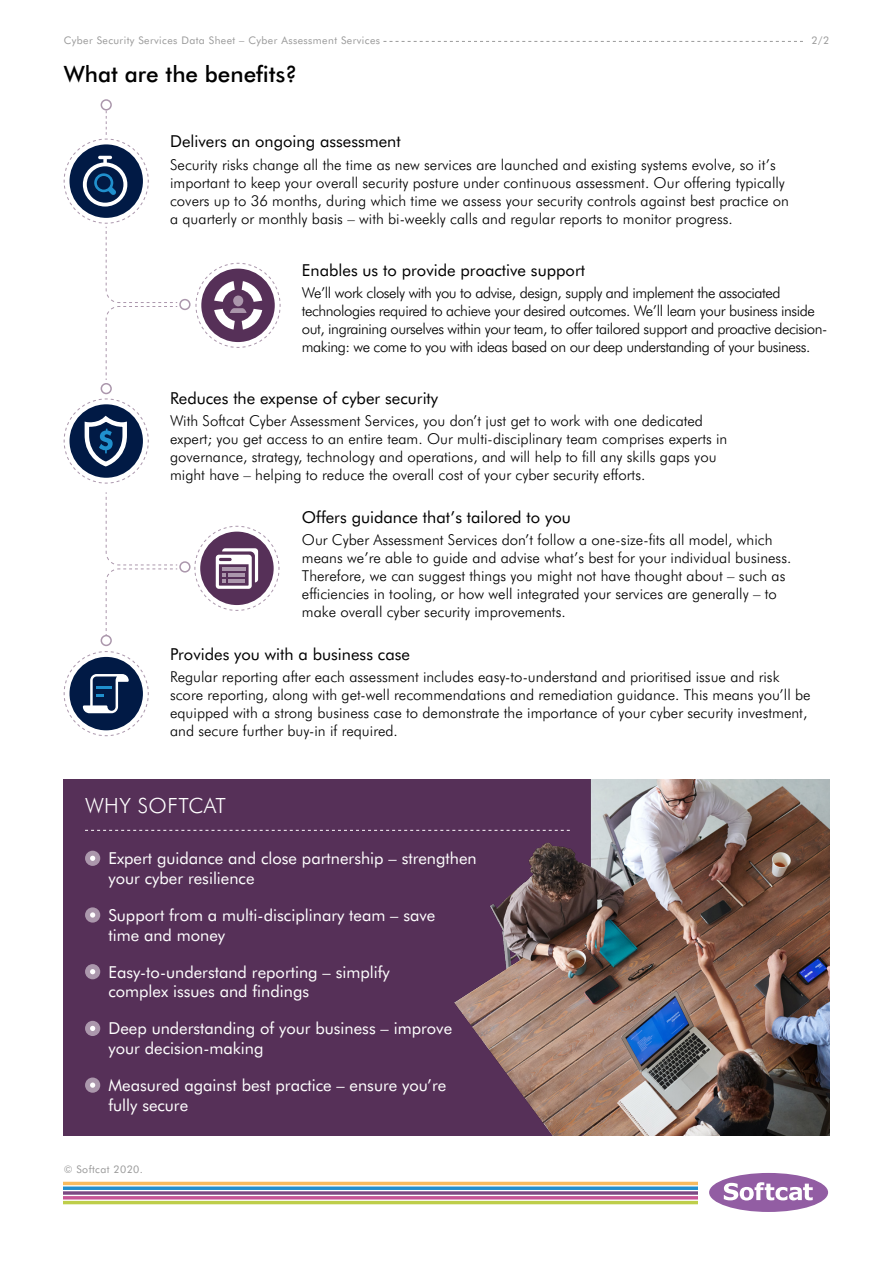
<style>
.page{position:relative;width:893px;height:1263px;background:#fff}
.page>*{position:absolute;margin:0;border:0;box-sizing:border-box;transform-origin:0 0}
.t1{font:500 22.5px "Futura BT";color:#000}
.block_heading{font:300 21px "Futura BT";letter-spacing:.02em;color:#fff}
.boxed_copy{font:16.5px/19.8px "Futura BT";color:#fff}
.t2{font:16.5px "Futura BT";color:#000}
.body{font:300 15px/18px "Futura BT";color:#000}
.body-2{font:300 15px/18px "Futura BT";letter-spacing:-.03em;color:#000}
.t3{font:10.5px "Futura BT";letter-spacing:.04em;color:#999}
</style>
<div class="page">
<div style="left:64px;top:779px;width:527px;height:356px;background:#563058"></div>
<hr style="left:64px;top:1182px;width:633px;height:3px;background:#f9bb5f">
<svg style="left:64px;top:1186px;width:633px;height:4px;background:#419ed4"></svg>
<svg style="left:64px;top:1191px;width:633px;height:4px;background:#8d6194"></svg>
<hr style="left:64px;top:1196px;width:633px;height:3px;background:#c85597">
<hr style="left:64px;top:1201px;width:633px;height:3px;background:#bece4a">
<div style="left:709px;top:1173px;width:119px;height:39px;background:#925da3;border-radius:50%"></div>
<svg style="left:724px;top:1182px;width:89px;height:18px"></svg>
<svg style="left:85px;top:830px;width:327px;height:1px"></svg>
<div style="left:85px;top:851px;width:15px;height:15px;background:#ab97ac;border-radius:50%"></div>
<svg style="left:90px;top:856px;width:5px;height:5px"></svg>
<div style="left:85px;top:907px;width:15px;height:15px;background:#ab97ac;border-radius:50%"></div>
<svg style="left:90px;top:912px;width:5px;height:6px"></svg>
<div style="left:85px;top:964px;width:15px;height:15px;background:#ab97ac;border-radius:50%"></div>
<svg style="left:90px;top:969px;width:5px;height:5px"></svg>
<div style="left:85px;top:1021px;width:15px;height:15px;background:#ab97ac;border-radius:50%"></div>
<svg style="left:90px;top:1026px;width:5px;height:5px"></svg>
<div style="left:85px;top:1077px;width:15px;height:16px;background:#ab97ac;border-radius:50%"></div>
<svg style="left:90px;top:1082px;width:5px;height:6px"></svg>
<svg style="left:383px;top:41px;width:420px;height:1px"></svg>
<img style="left:412px;top:779px;width:417px;height:356px">
<div style="left:101px;top:99px;width:11px;height:11px;border:2px solid #ab97ac;border-radius:50%"></div>
<div style="left:179px;top:299px;width:12px;height:11px;border:2px solid #ab97ac;border-radius:50%"></div>
<div style="left:101px;top:383px;width:11px;height:11px;border:2px solid #ab97ac;border-radius:50%"></div>
<div style="left:179px;top:561px;width:12px;height:11px;border:2px solid #ab97ac;border-radius:50%"></div>
<svg style="left:105px;top:492px;width:73px;height:144px"></svg>
<div style="left:101px;top:635px;width:11px;height:11px;border:2px solid #ab97ac;border-radius:50%"></div>
<svg style="left:63px;top:398px;width:86px;height:86px"></svg>
<svg style="left:195px;top:262px;width:86px;height:86px"></svg>
<div style="left:233px;top:296px;width:10px;height:10px;background:#ab97ac;border-radius:50%"></div>
<svg style="left:63px;top:651px;width:86px;height:85px"></svg>
<svg style="left:194px;top:525px;width:86px;height:86px"></svg>
<hr style="left:222px;top:567px;width:23px;height:4px;background:#ab97ac">
<svg style="left:63px;top:111px;width:115px;height:269px"></svg>
<p class="t3" style="left:64px;top:34px;width:318px">Cyber Security Services Data Sheet – Cyber Assessment Services</p>
<p class="t3" style="left:812px;top:34px;width:19px">2/2</p>
<h1 class="t1" style="left:64px;top:60px;width:235px">What are the benefits?</h1>
<h2 class="t2" style="left:170px;top:131px;width:232px">Delivers an ongoing assessment</h2>
<p class="body" style="left:170px;top:155px;width:620px">Security risks change all the time as new services are launched and existing systems evolve, so it’s important to keep your overall security posture under continuous assessment. Our offering typically covers up to 36 months, during which time we assess your security controls against best practice on a quarterly or monthly basis – with bi-weekly calls and regular reports to monitor progress.</p>
<h2 class="t2" style="left:302px;top:260px;width:285px">Enables us to provide proactive support</h2>
<p class="body-2" style="left:302px;top:283px;width:527px">We’ll work closely with you to advise, design, supply and implement the associated technologies required to achieve your desired outcomes. We’ll learn your business inside out, ingraining ourselves within your team, to offer tailored support and proactive decision&shy;making: we come to you with ideas based on our deep understanding of your business.</p>
<h2 class="t2" style="left:170px;top:388px;width:270px">Reduces the expense of cyber security</h2>
<p class="body" style="left:170px;top:412px;width:559px">With Softcat Cyber Assessment Services, you don’t just get to work with one dedicated expert; you get access to an entire team. Our multi-disciplinary team comprises experts in governance, strategy, technology and operations, and will help to fill any skills gaps you might have – helping to reduce the overall cost of your cyber security efforts.</p>
<h2 class="t2" style="left:302px;top:507px;width:270px">Offers guidance that’s tailored to you</h2>
<p class="body" style="left:302px;top:531px;width:491px">Our Cyber Assessment Services don’t follow a one-size-fits all model, which means we’re able to guide and advise what’s best for your individual business.<br>Therefore, we can suggest things you might not have thought about – such as efficiencies in tooling, or how well integrated your services are generally – to make overall cyber security improvements.</p>
<h2 class="t2" style="left:170px;top:644px;width:241px">Provides you with a business case</h2>
<p class="body" style="left:170px;top:668px;width:642px">Regular reporting after each assessment includes easy-to-understand and prioritised issue and risk score reporting, along with get-well recommendations and remediation guidance. This means you’ll be equipped with a strong business case to demonstrate the importance of your cyber security investment, and secure further buy-in if required.</p>
<p class="block_heading" style="left:85px;top:792px;width:143px">WHY SOFTCAT</p>
<p class="boxed_copy" style="left:108px;top:848px;width:370px">Expert guidance and close partnership – strengthen your cyber resilience</p>
<p class="boxed_copy" style="left:108px;top:905px;width:328px">Support from a multi-disciplinary team – save time and money</p>
<p class="boxed_copy" style="left:108px;top:962px;width:283px">Easy-to-understand reporting – simplify complex issues and findings</p>
<p class="boxed_copy" style="left:108px;top:1018px;width:345px">Deep understanding of your business – improve your decision-making</p>
<p class="boxed_copy" style="left:108px;top:1075px;width:339px">Measured against best practice – ensure you’re fully secure</p>
<p class="t3" style="left:64px;top:1163px;width:81px">© Softcat 2020.</p>
</div>
